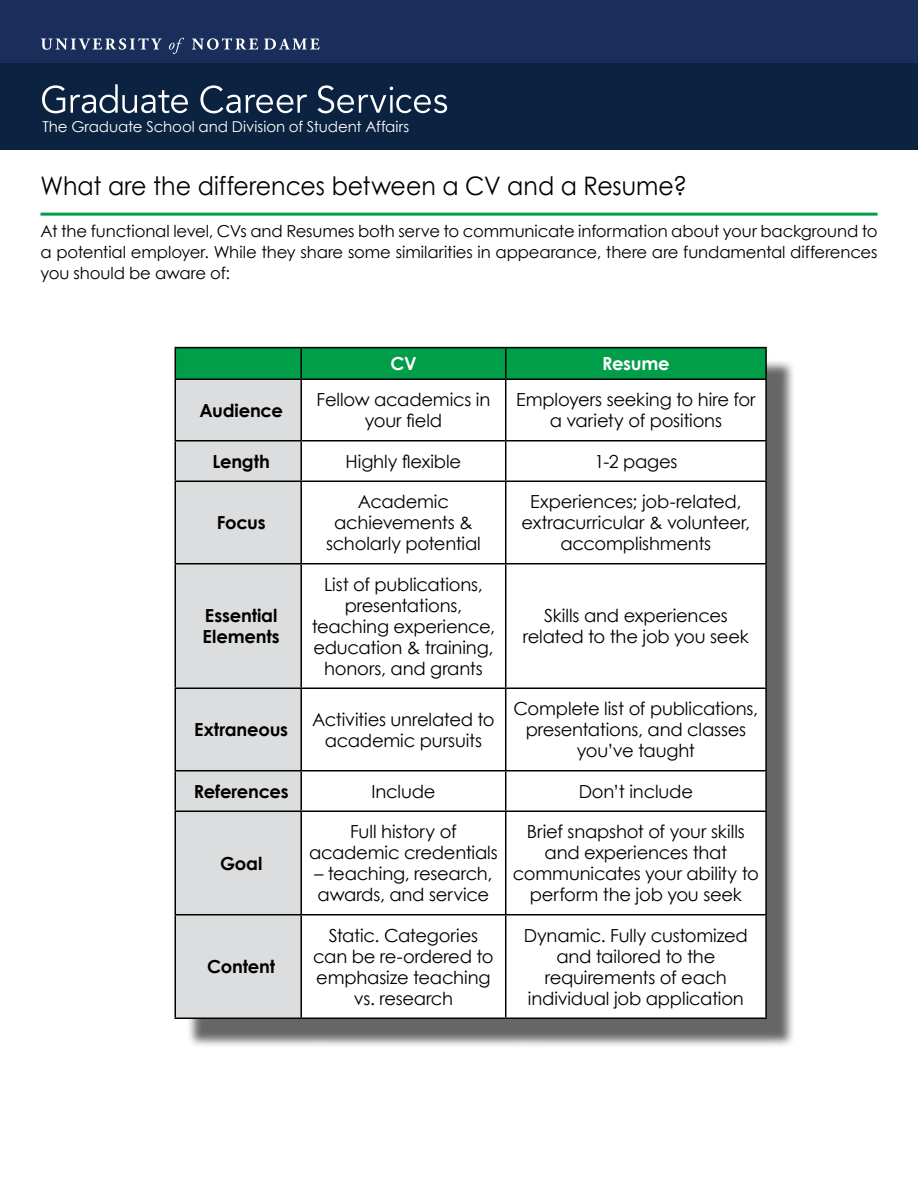
<style>
.page{position:relative;width:918px;height:1188px;background:#fff}
.page>*{position:absolute;margin:0;border:0;box-sizing:border-box;transform-origin:0 0}
.t1{font:25.5px "Century Gothic";color:#000;scale:.93 1}
.t2{font:18px/21px "Century Gothic";letter-spacing:-.01em;color:#000;text-align:center}
.t3{font:700 18px/21px "Century Gothic";letter-spacing:-.015em;color:#000}
.t4{font:700 18px "Century Gothic";letter-spacing:-.02em;color:#fff}
.t5{font:16.5px/21px "Century Gothic";letter-spacing:-.01em;color:#000;text-align:justify}
.t6{font:15px "Century Gothic";letter-spacing:-.005em;color:#fff}
</style>
<div class="page">
<div style="left:0;top:0;width:918px;height:63px;background:#1b2e5b"></div>
<div style="left:0;top:63px;width:918px;height:87px;background:#0b2340"></div>
<svg style="left:41px;top:38px;width:279px;height:16px"></svg>
<svg style="left:42px;top:84px;width:405px;height:29px"></svg>
<hr style="left:40px;top:213px;width:838px;height:3px;background:#019e4a">
<div style="left:187px;top:359px;width:609px;height:689px;background:#000;opacity:.6"></div>
<div style="left:176px;top:348px;width:589px;height:31px;background:#019e4a"></div>
<div style="left:176px;top:380px;width:124px;height:638px;background:#dcddde"></div>
<svg style="left:302px;top:380px;width:463px;height:638px"></svg>
<hr style="left:300px;top:348px;width:2px;height:31px;background:#000">
<hr style="left:505px;top:348px;width:1px;height:31px;background:#000">
<hr style="left:175px;top:379px;width:126px;height:1px;background:#000">
<hr style="left:301px;top:379px;width:205px;height:1px;background:#000">
<hr style="left:300px;top:380px;width:2px;height:60px;background:#000">
<hr style="left:506px;top:379px;width:261px;height:1px;background:#000">
<hr style="left:505px;top:380px;width:1px;height:60px;background:#000">
<hr style="left:175px;top:440px;width:126px;height:2px;background:#000">
<hr style="left:301px;top:440px;width:205px;height:2px;background:#000">
<hr style="left:300px;top:442px;width:2px;height:39px;background:#000">
<hr style="left:506px;top:440px;width:261px;height:2px;background:#000">
<hr style="left:505px;top:442px;width:1px;height:39px;background:#000">
<hr style="left:175px;top:481px;width:126px;height:1px;background:#000">
<hr style="left:301px;top:481px;width:205px;height:1px;background:#000">
<hr style="left:300px;top:482px;width:2px;height:81px;background:#000">
<hr style="left:506px;top:481px;width:261px;height:1px;background:#000">
<hr style="left:505px;top:482px;width:1px;height:81px;background:#000">
<hr style="left:175px;top:563px;width:126px;height:2px;background:#000">
<hr style="left:301px;top:563px;width:205px;height:2px;background:#000">
<hr style="left:300px;top:565px;width:2px;height:123px;background:#000">
<hr style="left:506px;top:563px;width:261px;height:2px;background:#000">
<hr style="left:505px;top:565px;width:1px;height:123px;background:#000">
<hr style="left:175px;top:688px;width:126px;height:1px;background:#000">
<hr style="left:301px;top:688px;width:205px;height:1px;background:#000">
<hr style="left:300px;top:689px;width:2px;height:81px;background:#000">
<hr style="left:506px;top:688px;width:261px;height:1px;background:#000">
<hr style="left:505px;top:689px;width:1px;height:81px;background:#000">
<hr style="left:175px;top:770px;width:126px;height:2px;background:#000">
<hr style="left:301px;top:770px;width:205px;height:2px;background:#000">
<hr style="left:300px;top:772px;width:2px;height:39px;background:#000">
<hr style="left:506px;top:770px;width:261px;height:2px;background:#000">
<hr style="left:505px;top:772px;width:1px;height:39px;background:#000">
<hr style="left:175px;top:811px;width:126px;height:1px;background:#000">
<hr style="left:301px;top:811px;width:205px;height:1px;background:#000">
<hr style="left:300px;top:812px;width:2px;height:102px;background:#000">
<hr style="left:506px;top:811px;width:261px;height:1px;background:#000">
<hr style="left:505px;top:812px;width:1px;height:102px;background:#000">
<hr style="left:175px;top:914px;width:126px;height:2px;background:#000">
<hr style="left:301px;top:914px;width:205px;height:2px;background:#000">
<hr style="left:300px;top:916px;width:2px;height:102px;background:#000">
<hr style="left:506px;top:914px;width:261px;height:2px;background:#000">
<hr style="left:505px;top:916px;width:1px;height:102px;background:#000">
<hr style="left:175px;top:347px;width:126px;height:1px;background:#000">
<hr style="left:175px;top:348px;width:1px;height:31px;background:#000">
<hr style="left:301px;top:347px;width:205px;height:1px;background:#000">
<hr style="left:506px;top:347px;width:261px;height:1px;background:#000">
<hr style="left:765px;top:348px;width:2px;height:31px;background:#000">
<hr style="left:175px;top:380px;width:1px;height:60px;background:#000">
<hr style="left:765px;top:380px;width:2px;height:60px;background:#000">
<hr style="left:175px;top:442px;width:1px;height:39px;background:#000">
<hr style="left:765px;top:442px;width:2px;height:39px;background:#000">
<hr style="left:175px;top:482px;width:1px;height:81px;background:#000">
<hr style="left:765px;top:482px;width:2px;height:81px;background:#000">
<hr style="left:175px;top:565px;width:1px;height:123px;background:#000">
<hr style="left:765px;top:565px;width:2px;height:123px;background:#000">
<hr style="left:175px;top:689px;width:1px;height:81px;background:#000">
<hr style="left:765px;top:689px;width:2px;height:81px;background:#000">
<hr style="left:175px;top:772px;width:1px;height:39px;background:#000">
<hr style="left:765px;top:772px;width:2px;height:39px;background:#000">
<hr style="left:175px;top:812px;width:1px;height:102px;background:#000">
<hr style="left:765px;top:812px;width:2px;height:102px;background:#000">
<hr style="left:175px;top:916px;width:1px;height:102px;background:#000">
<hr style="left:765px;top:916px;width:2px;height:102px;background:#000">
<hr style="left:175px;top:1018px;width:126px;height:1px;background:#000">
<hr style="left:301px;top:1018px;width:205px;height:1px;background:#000">
<hr style="left:506px;top:1018px;width:261px;height:1px;background:#000">
<p class="t6" style="left:42px;top:116px;width:368px">The Graduate School and Division of Student Affairs</p>
<h1 class="t1" style="left:40px;top:168px;width:697px">What are the differences between a CV and a Resume?</h1>
<p class="t5" style="left:40px;top:220px;width:839px">At the functional level, CVs and Resumes both serve to communicate information about your background to a potential employer. While they share some similarities in appearance, there are fundamental differences you should be aware of:</p>
<p class="t4" style="left:390px;top:350px;width:28px">CV</p>
<p class="t4" style="left:602px;top:350px;width:69px">Resume</p>
<p class="t3" style="left:200px;top:399px;width:85px">Audience</p>
<p class="t2" style="left:316px;top:389px;width:176px">Fellow academics in your field</p>
<p class="t2" style="left:516px;top:389px;width:241px">Employers seeking to hire for a variety of positions</p>
<p class="t3" style="left:212px;top:450px;width:59px">Length</p>
<p class="t2" style="left:346px;top:450px;width:117px">Highly flexible</p>
<p class="t2" style="left:594px;top:450px;width:85px">1-2 pages</p>
<p class="t3" style="left:217px;top:511px;width:51px">Focus</p>
<p class="t3" style="left:203px;top:604px;width:79px">Essential<br>Elements</p>
<p class="t2" style="left:326px;top:491px;width:156px">Academic achievements &amp; scholarly potential</p>
<p class="t2" style="left:522px;top:491px;width:230px">Experiences; job-related, extracurricular &amp; volunteer, accomplishments</p>
<p class="t2" style="left:312px;top:574px;width:185px">List of publications, presentations, teaching experience, education &amp; training, honors, and grants</p>
<p class="t2" style="left:523px;top:605px;width:227px">Skills and experiences related to the job you seek</p>
<p class="t3" style="left:194px;top:718px;width:95px">Extraneous</p>
<p class="t2" style="left:312px;top:709px;width:184px">Activities unrelated to academic pursuits</p>
<p class="t2" style="left:514px;top:698px;width:246px">Complete list of publications, presentations, and classes you’ve taught</p>
<p class="t3" style="left:194px;top:780px;width:96px">References</p>
<p class="t2" style="left:371px;top:781px;width:66px">Include</p>
<p class="t2" style="left:579px;top:781px;width:116px">Don’t include</p>
<p class="t3" style="left:220px;top:852px;width:44px">Goal</p>
<p class="t3" style="left:207px;top:956px;width:69px">Content</p>
<p class="t2" style="left:309px;top:821px;width:190px">Full history of academic credentials</p>
<p class="t2" style="left:314px;top:863px;width:180px;text-align:left">– teaching, research, awards, and service</p>
<p class="t2" style="left:513px;top:821px;width:247px">Brief snapshot of your skills and experiences that communicates your ability to perform the job you seek</p>
<p class="t2" style="left:313px;top:925px;width:182px">Static. Categories can be re-ordered to emphasize teaching vs. research</p>
<p class="t2" style="left:524px;top:925px;width:225px">Dynamic. Fully customized and tailored to the requirements of each individual job application</p>
</div>
